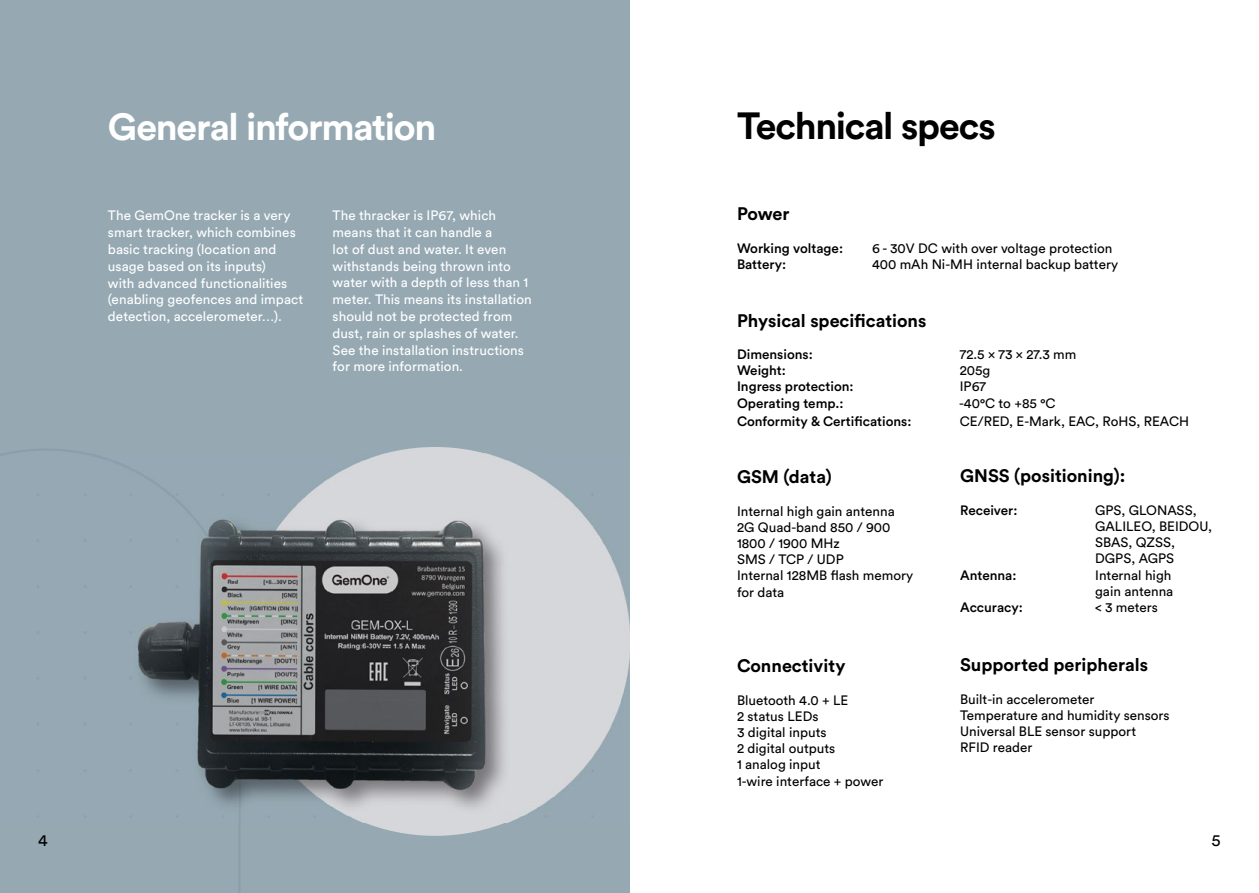
<style>
.page{position:relative;width:1259px;height:893px;background:#fff}
.page>*{position:absolute;margin:0;border:0;box-sizing:border-box;transform-origin:0 0}
.t1{font:700 37.5px "Circular Std";letter-spacing:-.035em;color:#fff}
.t2{font:700 37.5px "Circular Std";letter-spacing:-.035em;color:#000}
.t3{font:700 18px "Circular Std";color:#000}
.t4{font:16.5px "Circular Std";color:#000}
.t5{font:13.5px/16.2px "Circular Std";color:#000}
.t6{font:13.5px/16.8px "Circular Std";letter-spacing:.005em;color:#fff}
.t7{font:500 13.5px "Circular Std";color:#000}
</style>
<div class="page">
<div style="left:0;top:0;width:629px;height:893px;background:#96a9b3"></div>
<img style="left:0;top:453px;width:629px;height:370px">
<h1 class="t1" style="left:108px;top:103px;width:330px">General information</h1>
<h1 class="t2" style="left:737px;top:101px;width:260px">Technical specs</h1>
<p class="t6" style="left:108px;top:207px;width:197px">The GemOne tracker is a very smart tracker, which combines basic tracking (location and usage based on its inputs)<br>with advanced functionalities (enabling geofences and impact detection, accelerometer…).</p>
<p class="t6" style="left:332px;top:207px;width:201px">The thracker is IP67, which means that it can handle a<br>lot of dust and water. It even withstands being thrown into water with a depth of less than 1 meter. This means its installation should not be protected from dust, rain or splashes of water.<br>See the installation instructions for more information.</p>
<h2 class="t3" style="left:737px;top:202px;width:54px">Power</h2>
<p class="t7" style="left:737px;top:240px;width:108px">Working voltage:</p>
<p class="t5" style="left:872px;top:240px;width:242px">6 - 30V DC with over voltage protection</p>
<p class="t7" style="left:737px;top:256px;width:51px">Battery:</p>
<p class="t5" style="left:872px;top:256px;width:248px">400 mAh Ni-MH internal backup battery</p>
<h2 class="t3" style="left:737px;top:309px;width:191px">Physical specifications</h2>
<p class="t7" style="left:737px;top:346px;width:77px">Dimensions:</p>
<p class="t5" style="left:960px;top:346px;width:118px">72.5 x 73 x 27.3 mm</p>
<p class="t7" style="left:737px;top:362px;width:50px">Weight:</p>
<p class="t5" style="left:959px;top:362px;width:32px">205g</p>
<p class="t7" style="left:737px;top:378px;width:118px">Ingress protection:</p>
<p class="t5" style="left:960px;top:378px;width:28px">IP67</p>
<p class="t7" style="left:737px;top:394px;width:108px">Operating temp.:</p>
<p class="t5" style="left:959px;top:395px;width:98px">-40°C to +85 °C</p>
<p class="t7" style="left:737px;top:412px;width:176px">Conformity &amp; Certifications:</p>
<p class="t5" style="left:960px;top:413px;width:231px">CE/RED, E-Mark, EAC, RoHS, REACH</p>
<h2 class="t3" style="left:737px;top:465px;width:96px">GSM (data)</h2>
<p class="t5" style="left:737px;top:503px;width:178px">Internal high gain antenna<br>2G Quad-band 850 / 900<br>1800 / 1900 MHz<br>SMS / TCP / UDP<br>Internal 128MB flash memory for data</p>
<h2 class="t3" style="left:737px;top:654px;width:110px">Connectivity</h2>
<p class="t5" style="left:737px;top:692px;width:148px">Bluetooth 4.0 + LE<br>2 status LEDs<br>3 digital inputs<br>2 digital outputs<br>1 analog input<br>1-wire interface + power</p>
<h2 class="t3" style="left:960px;top:464px;width:167px">GNSS (positioning):</h2>
<p class="t7" style="left:960px;top:501px;width:59px">Receiver:</p>
<p class="t5" style="left:1095px;top:502px;width:118px">GPS, GLONASS,<br>GALILEO, BEIDOU,<br>SBAS, QZSS,<br>DGPS, AGPS</p>
<p class="t7" style="left:960px;top:566px;width:58px">Antenna:</p>
<p class="t5" style="left:1095px;top:566px;width:80px">Internal high gain antenna</p>
<p class="t7" style="left:960px;top:599px;width:64px">Accuracy:</p>
<p class="t5" style="left:1095px;top:599px;width:64px">&lt; 3 meters</p>
<h2 class="t3" style="left:960px;top:653px;width:189px">Supported peripherals</h2>
<p class="t5" style="left:960px;top:691px;width:211px">Built-in accelerometer<br>Temperature and humidity sensors<br>Universal BLE sensor support<br>RFID reader</p>
<p class="t4" style="left:38px;top:831px;width:11px">4</p>
<p class="t4" style="left:1211px;top:831px;width:11px">5</p>
</div>
